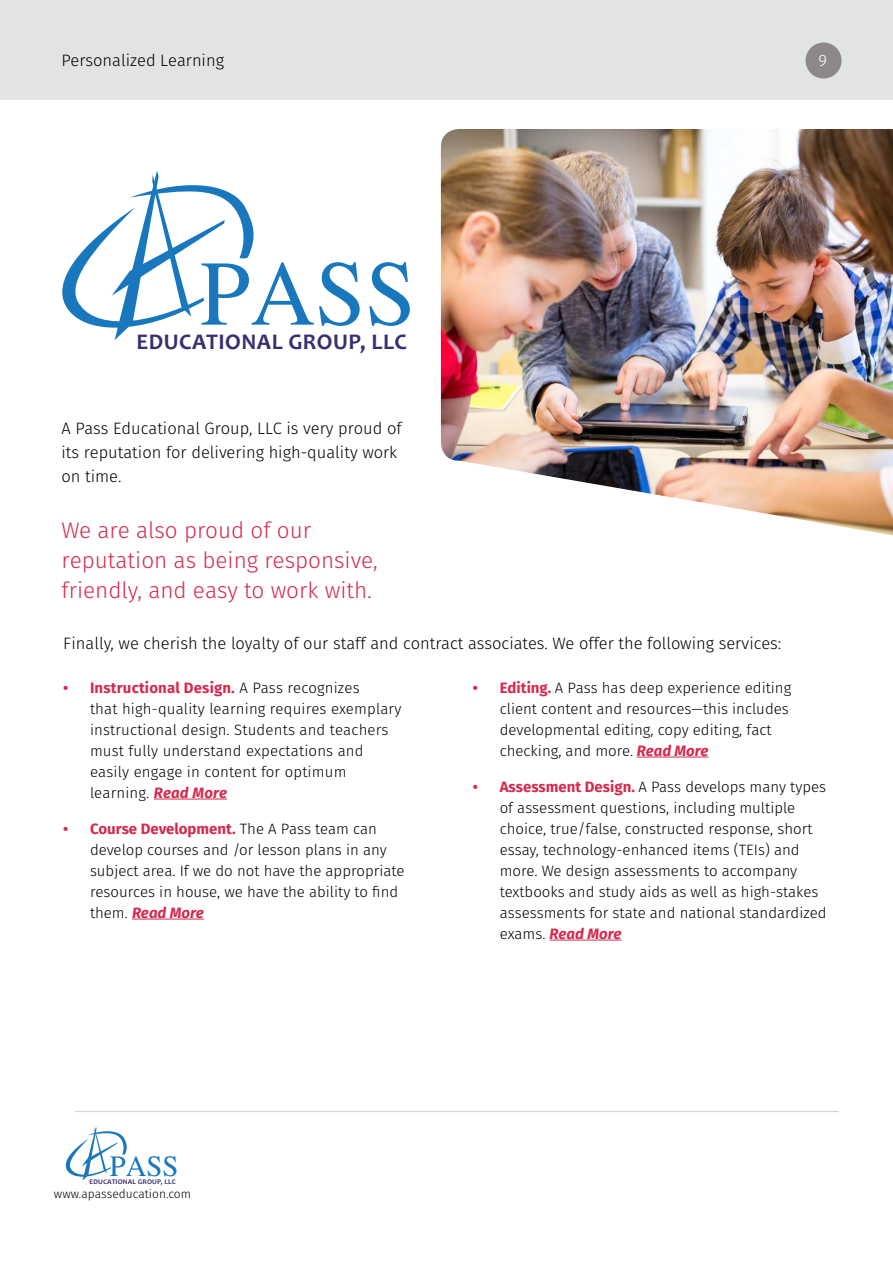
<style>
.page{position:relative;width:893px;height:1263px;background:#fff}
.page>*{position:absolute;margin:0;border:0;box-sizing:border-box;transform-origin:0 0}
.t1{font:92.4px "Times";color:#1877bd}
.t2{font:29.55px "Times";color:#1877bd}
.t3{font:300 22.5px/30px "Fira Sans";color:#d52a4e}
.t4{font:700 22.5px "Candara";letter-spacing:.02em;color:#362f71}
.t5{font:300 16.5px/24px "Fira Sans";color:#000}
.t6{font:300 16.5px "Fira Sans";color:#fff}
.t7{font:300 15px/21px "Fira Sans";color:#000}
.t8{font:300 12px "Fira Sans";color:#000}
.t9{font:700 7.2px "Candara";letter-spacing:.02em;color:#362f71}
.s1{font-weight:700;color:#d52a4e}
.s2{font-weight:700;font-style:italic;color:#d52a4e}
</style>
<div class="page">
<div style="left:0;top:0;width:893px;height:99px;background:#e2e3e4"></div>
<div style="left:806px;top:43px;width:36px;height:36px;background:#8c8888;border-radius:50%"></div>
<hr style="left:75px;top:1111px;width:764px;height:1px;background:#d1d3d4">
<svg style="left:66px;top:1127px;width:61px;height:54px"></svg>
<svg style="left:62px;top:171px;width:192px;height:169px"></svg>
<img style="left:441px;top:129px;width:452px;height:406px">
<hr style="left:154px;top:799px;width:73px;height:1px;background:#d52a4e">
<hr style="left:132px;top:919px;width:72px;height:1px;background:#d52a4e">
<hr style="left:637px;top:757px;width:72px;height:1px;background:#d52a4e">
<hr style="left:550px;top:940px;width:71px;height:1px;background:#d52a4e">
<p class="t5" style="left:62px;top:49px;width:164px">Personalized Learning</p>
<p class="t6" style="left:818px;top:49px;width:10px">9</p>
<h1 class="t1" style="left:200px;top:242px;width:217px">PASS</h1>
<h3 class="t4" style="left:136px;top:328px;width:272px">EDUCATIONAL GROUP, LLC</h3>
<p class="t5" style="left:62px;top:417px;width:342px">A Pass Educational Group, LLC is very proud of its reputation for delivering high-quality work on time.</p>
<h3 class="t3" style="left:62px;top:515px;width:318px">We are also proud of our reputation as being responsive, friendly, and easy to work with.</h3>
<p class="t5" style="left:63px;top:631px;width:720px">Finally, we cherish the loyalty of our staff and contract associates. We offer the following services:</p>
<p class="t7" style="left:90px;top:677px;width:313px;text-indent:-27px"><span class="s1">• Instructional Design.</span> A Pass recognizes<br>that high-quality learning requires exemplary instructional design. Students and teachers must fully understand expectations and easily engage in content for optimum learning. <span class="s2">Read More</span></p>
<p class="t7" style="left:90px;top:818px;width:316px;text-indent:-27px"><span class="s1">• Course Development.</span> The A Pass team can develop courses and /or lesson plans in any subject area. If we do not have the appropriate resources in house, we have the ability to find them. <span class="s2">Read More</span></p>
<p class="t7" style="left:500px;top:677px;width:293px;text-indent:-27px"><span class="s1">• Editing.</span> A Pass has deep experience editing client content and resources—this includes developmental editing, copy editing, fact checking, and more. <span class="s2">Read More</span></p>
<p class="t7" style="left:500px;top:776px;width:328px;text-indent:-27px"><span class="s1">• Assessment Design.</span> A Pass develops many types of assessment questions, including multiple choice, true/false, constructed response, short essay, technology-enhanced items (TEIs) and more. We design assessments to accompany textbooks and study aids as well as high-stakes assessments for state and national standardized exams. <span class="s2">Read More</span></p>
<h2 class="t2" style="left:110px;top:1149px;width:70px">PASS</h2>
<p class="t8" style="left:54px;top:1186px;width:138px">www.apasseducation.com</p>
<p class="t9" style="left:89px;top:1177px;width:88px">EDUCATIONAL GROUP, LLC</p>
</div>
